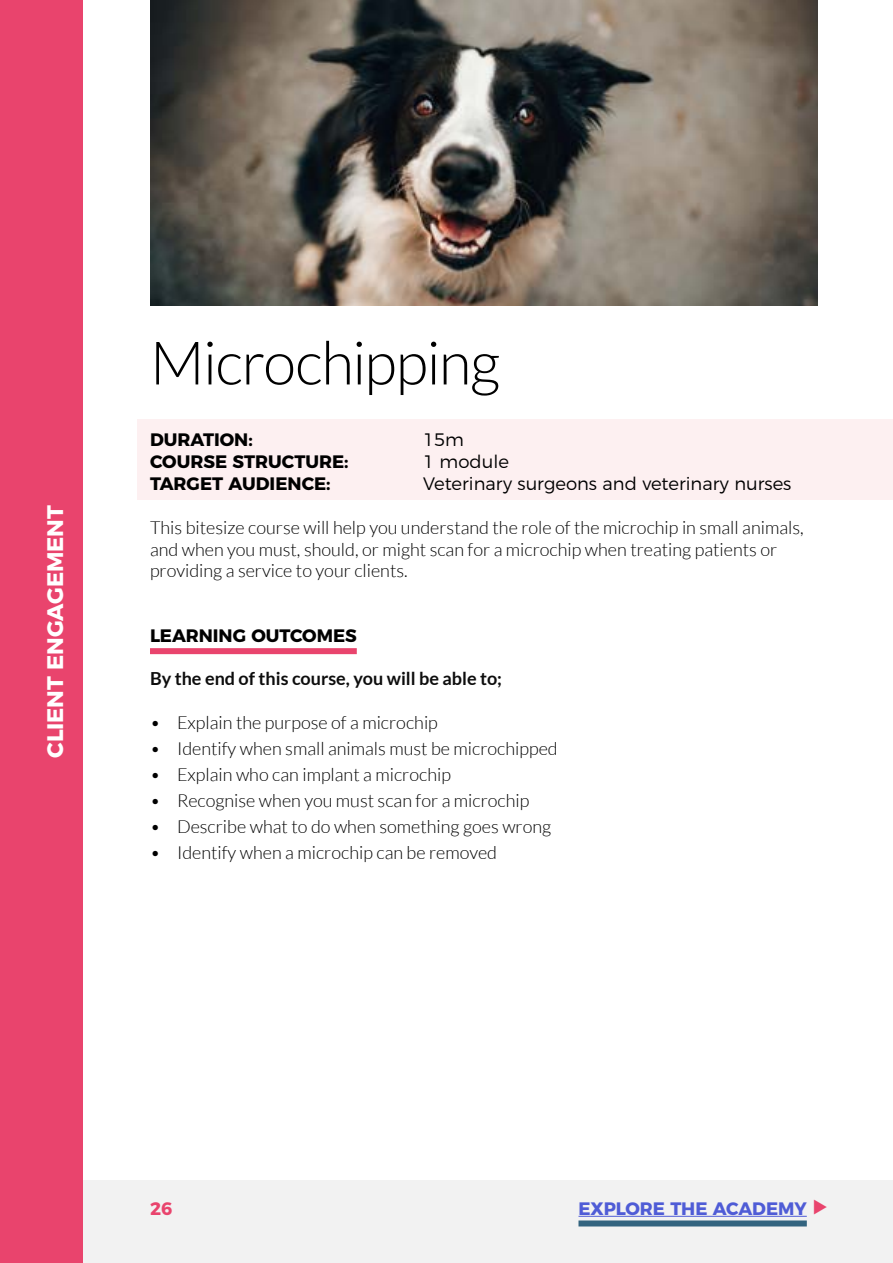
<style>
.page{position:relative;width:893px;height:1263px;background:#fff}
.page>*{position:absolute;margin:0;border:0;box-sizing:border-box;transform-origin:0 0}
.t1{font:300 60px "Lato";letter-spacing:-.025em;color:#000}
.t2{font:700 22.5px "Montserrat";letter-spacing:-.005em;color:#fff}
.t3{font:300 18px/21.6px "Lato";color:#000}
.t4{font:700 18px "Montserrat";color:#000}
.t5{font:300 18px "Montserrat";color:#000}
.t6{font:700 18px "Lato";color:#0d0d0d}
.t7{font:700 18px "Montserrat";letter-spacing:-.01em;color:#4f5cd6}
.t8{font:700 18px "Montserrat";color:#e9446d}
</style>
<div class="page">
<div style="left:0;top:1180px;width:893px;height:83px;background:#f2f2f2"></div>
<div style="left:578px;top:1220px;width:229px;height:6px;background:#33647f"></div>
<hr style="left:578px;top:1216px;width:229px;height:1px;background:#4f5cd6">
<div style="left:137px;top:419px;width:756px;height:80px;background:#fdf0f1"></div>
<div style="left:150px;top:648px;width:207px;height:6px;background:#e9446d"></div>
<div style="left:0;top:0;width:82px;height:1263px;background:#e9446d"></div>
<img style="left:150px;top:0;width:668px;height:305px">
<p class="t2" style="left:37px;top:758px;width:254px;rotate:-90deg">CLIENT ENGAGEMENT</p>
<h1 class="t1" style="left:150px;top:331px;width:352px">Microchipping</h1>
<p class="t4" style="left:150px;top:425px;width:104px">DURATION:</p>
<p class="t5" style="left:423px;top:426px;width:43px">15m</p>
<p class="t4" style="left:150px;top:447px;width:200px">COURSE STRUCTURE:</p>
<p class="t5" style="left:423px;top:447px;width:87px">1 module</p>
<p class="t4" style="left:150px;top:468px;width:182px">TARGET AUDIENCE:</p>
<p class="t5" style="left:423px;top:469px;width:370px">Veterinary surgeons and veterinary nurses</p>
<p class="t3" style="left:150px;top:517px;width:655px">This bitesize course will help you understand the role of the microchip in small animals, and when you must, should, or might scan for a microchip when treating patients or providing a service to your clients.</p>
<p class="t4" style="left:150px;top:621px;width:208px">LEARNING OUTCOMES</p>
<p class="t6" style="left:150px;top:668px;width:354px">By the end of this course, you will be able to;</p>
<p class="t3" style="left:150px;top:711px;width:289px">• Explain the purpose of a microchip</p>
<p class="t3" style="left:150px;top:737px;width:409px">• Identify when small animals must be microchipped</p>
<p class="t3" style="left:150px;top:763px;width:302px">• Explain who can implant a microchip</p>
<p class="t3" style="left:150px;top:790px;width:381px">• Recognise when you must scan for a microchip</p>
<p class="t3" style="left:150px;top:816px;width:403px">• Describe what to do when something goes wrong</p>
<p class="t3" style="left:150px;top:842px;width:349px">• Identify when a microchip can be removed</p>
<p class="t8" style="left:150px;top:1193px;width:24px">26</p>
<p class="t7" style="left:578px;top:1193px;width:230px">EXPLORE THE ACADEMY</p>
</div>
